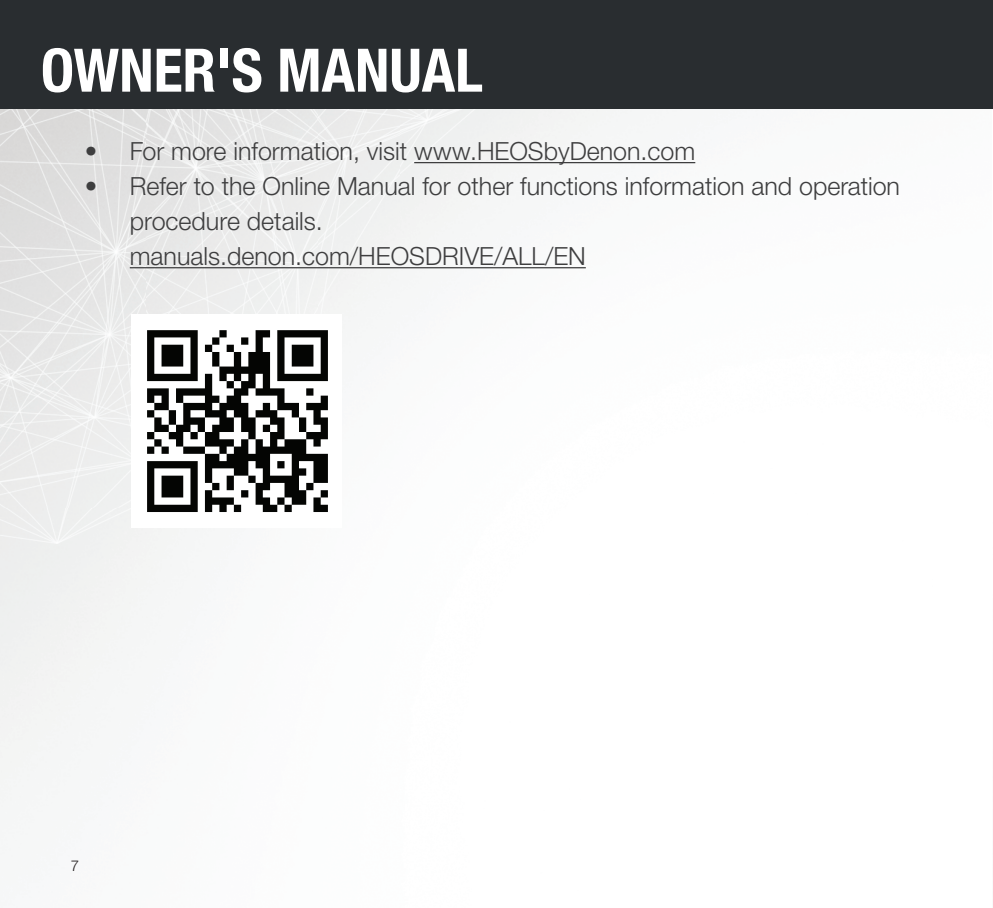
<style>
.page{position:relative;width:993px;height:908px;background:#fff}
.page>*{position:absolute;margin:0;border:0;box-sizing:border-box;transform-origin:0 0}
.t1{font:700 condensed 60px "Helvetica Neue LTW1 G";color:#fff}
.t2{font:300 25px/35px "Helvetica Neue LTW1 G";color:#3e3e3f}
.t3{font:300 15px "Helvetica Neue LTW1 G";color:#231f20}
</style>
<div class="page">
<img style="left:402px;top:2px;width:591px;height:269px">
<img style="left:0;top:109px;width:147px;height:398px">
<img style="left:147px;top:109px;width:170px;height:205px">
<div style="left:0;top:0;width:992px;height:109px;background:#292d30"></div>
<hr style="left:414px;top:162px;width:281px;height:1px;background:#3e3e3f">
<hr style="left:130px;top:267px;width:455px;height:1px;background:#3e3e3f">
<img style="left:131px;top:315px;width:197px;height:198px">
<h1 class="t1" style="left:41px;top:34px;width:443px">OWNER'S MANUAL</h1>
<p class="t2" style="left:85px;top:133px;width:612px">• For more information, visit www.HEOSbyDenon.com</p>
<p class="t2" style="left:130px;top:168px;width:771px;text-indent:-45px">• Refer to the Online Manual for other functions information and operation procedure details.<br>manuals.denon.com/HEOSDRIVE/ALL/EN</p>
<p class="t3" style="left:71px;top:856px;width:10px">7</p>
</div>
